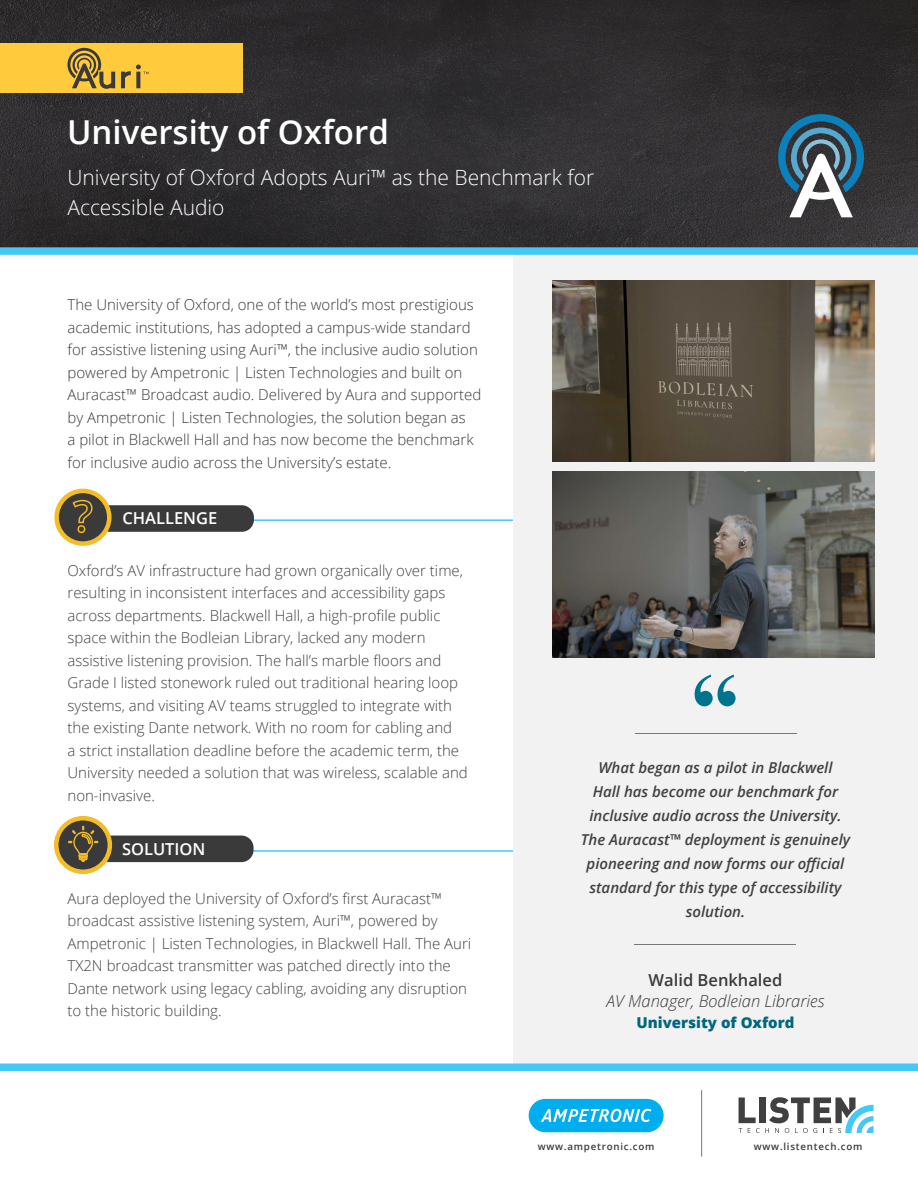
<style>
.page{position:relative;width:918px;height:1188px;background:#fff}
.page>*{position:absolute;margin:0;border:0;box-sizing:border-box;transform-origin:0 0}
.t1{font:700 97.5px "Times New Roman";color:#00748e}
.t2{font:600 43.05px "Open Sans";color:#3b3a3a}
.t3{font:600 33px "Open Sans";color:#fff}
.t4{font:300 21px/30px "Open Sans";color:#fff}
.t5{font:italic 300 16.5px "Open Sans";color:#3b3a3a}
.t6{font:600 16.5px "Open Sans";color:#fff}
.t7{font:600 16.5px "Open Sans";color:#3b3a3a}
.t8{font:300 15px/22.5px "Open Sans";color:#414042}
.t9{font:300 15px/22.5px "Open Sans";color:#3b3a3a}
.t10{font:italic 600 15px/24px "Open Sans";color:#414042;text-align:center}
.t11{font:800 15px "Open Sans";color:#00677f}
.t12{font:600 9.75px "Open Sans";letter-spacing:.08em;color:#3b3a3a}
</style>
<div class="page">
<div style="left:513px;top:255px;width:405px;height:813px;background:#f2f2f2"></div>
<img style="left:0;top:0;width:918px;height:247px">
<div style="left:0;top:247px;width:918px;height:8px;background:#44c8f5"></div>
<hr style="left:249px;top:519px;width:264px;height:2px;background:#44c8f5">
<svg style="left:108px;top:505px;width:146px;height:27px"></svg>
<div style="left:57px;top:491px;width:52px;height:53px;background:#3b3a3a;border-radius:50%"></div>
<div style="left:54px;top:489px;width:58px;height:57px;border:4px solid #f4bd28;border-radius:50%"></div>
<hr style="left:247px;top:850px;width:266px;height:2px;background:#44c8f5">
<div style="left:107px;top:836px;width:147px;height:26px;background:#3b3a3a"></div>
<svg style="left:56px;top:818px;width:54px;height:54px"></svg>
<div style="left:54px;top:816px;width:58px;height:58px;border:4px solid #f4bd28;border-radius:50%"></div>
<svg style="left:68px;top:826px;width:30px;height:36px"></svg>
<div style="left:0;top:1064px;width:918px;height:7px;background:#44c8f5"></div>
<hr style="left:701px;top:1090px;width:1px;height:67px;background:#797676">
<svg style="left:739px;top:1097px;width:135px;height:36px"></svg>
<div style="left:529px;top:1099px;width:135px;height:33px;background:#00aeef;border-radius:17px"></div>
<svg style="left:541px;top:1109px;width:110px;height:13px"></svg>
<svg style="left:778px;top:114px;width:86px;height:103px"></svg>
<img style="left:553px;top:281px;width:321px;height:180px">
<img style="left:553px;top:472px;width:321px;height:185px">
<hr style="left:635px;top:733px;width:161px;height:1px;background:#797676">
<hr style="left:635px;top:945px;width:161px;height:1px;background:#797676">
<div style="left:0;top:43px;width:243px;height:50px;background:#ffca3c"></div>
<svg style="left:68px;top:48px;width:47px;height:41px"></svg>
<svg style="left:121px;top:65px;width:28px;height:23px"></svg>
<h3 class="t3" style="left:67px;top:109px;width:323px">University of Oxford</h3>
<h3 class="t4" style="left:67px;top:162px;width:528px">University of Oxford Adopts Auri™ as the Benchmark for<br>Accessible Audio</h3>
<p class="t9" style="left:68px;top:293px;width:415px">The University of Oxford, one of the world’s most prestigious academic institutions, has adopted a campus-wide standard for assistive listening using Auri™, the inclusive audio solution powered by Ampetronic | Listen Technologies and built on Auracast™ Broadcast audio. Delivered by Aura and supported by Ampetronic | Listen Technologies, the solution began as<br>a pilot in Blackwell Hall and has now become the benchmark for inclusive audio across the University’s estate.</p>
<h2 class="t2" style="left:73px;top:487px;width:21px">?</h2>
<p class="t6" style="left:122px;top:507px;width:96px">CHALLENGE</p>
<p class="t8" style="left:68px;top:559px;width:402px">Oxford’s AV infrastructure had grown organically over time, resulting in inconsistent interfaces and accessibility gaps across departments. Blackwell Hall, a high-profile public space within the Bodleian Library, lacked any modern assistive listening provision. The hall’s marble floors and Grade I listed stonework ruled out traditional hearing loop systems, and visiting AV teams struggled to integrate with the existing Dante network. With no room for cabling and<br>a strict installation deadline before the academic term, the University needed a solution that was wireless, scalable and non-invasive.</p>
<p class="t6" style="left:122px;top:837px;width:85px">SOLUTION</p>
<p class="t8" style="left:68px;top:887px;width:405px">Aura deployed the University of Oxford’s first Auracast™ broadcast assistive listening system, Auri™, powered by Ampetronic | Listen Technologies, in Blackwell Hall. The Auri TX2N broadcast transmitter was patched directly into the Dante network using legacy cabling, avoiding any disruption to the historic building.</p>
<h1 class="t1" style="left:691px;top:638px;width:50px">“</h1>
<p class="t10" style="left:581px;top:755px;width:271px">What began as a pilot in Blackwell<br>Hall has become our benchmark for inclusive audio across the University.<br>The Auracast™ deployment is genuinely pioneering and now forms our official standard for this type of accessibility solution.</p>
<p class="t7" style="left:649px;top:969px;width:135px">Walid Benkhaled</p>
<p class="t5" style="left:607px;top:990px;width:219px">AV Manager, Bodleian Libraries</p>
<p class="t11" style="left:636px;top:1011px;width:160px">University of Oxford</p>
<p class="t12" style="left:538px;top:1140px;width:118px">www.ampetronic.com</p>
<p class="t12" style="left:754px;top:1140px;width:110px">www.listentech.com</p>
</div>
